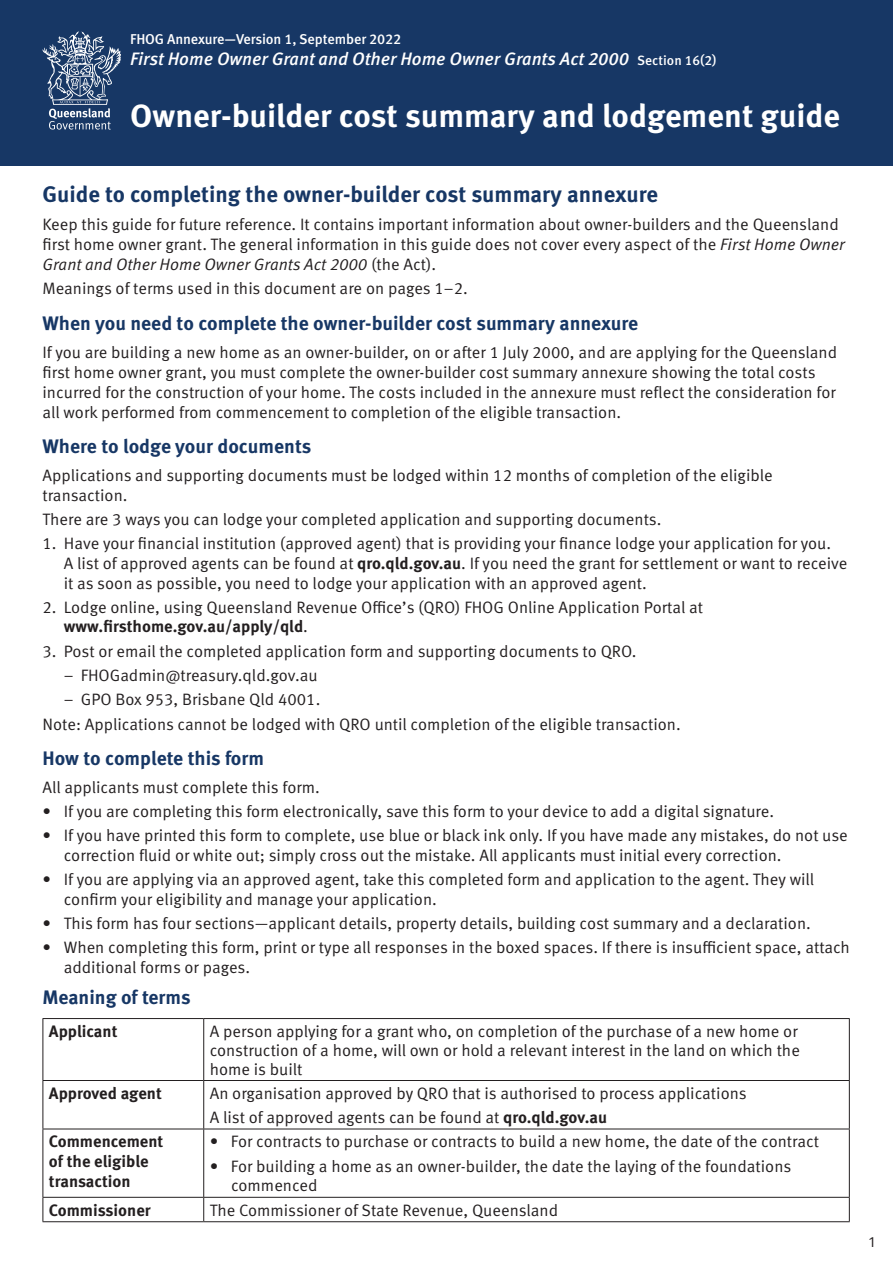
<style>
.page{position:relative;width:893px;height:1263px;background:#fff}
.page>*{position:absolute;margin:0;border:0;box-sizing:border-box;transform-origin:0 0}
.Main_Headings{font:700 32.25px "Meta Pro";color:#fff}
.Headings{font:700 22.5px "Meta Pro";color:#173765}
.Headings-2{font:700 19.5px "Meta Pro";color:#173765}
.Form_Text{font:700 19.5px "Meta Pro";color:#173765}
.Main_Headings-2{font:italic 500 18px "Meta Pro";color:#fff}
.Form_Text-2{font:16.5px/19.8px "Meta Pro";color:#231f20}
.Form_Text-3{font:700 16.5px/19.8px "Meta Pro";color:#231f20}
.t1{font:15px "Meta Pro";color:#231f20}
.Main_Headings-3{font:500 14.25px "Meta Pro";letter-spacing:-.01em;color:#fff}
.s1{font-style:normal;font-size:13.5px}
.s2{font-style:italic}
.s3{font-weight:700}
</style>
<div class="page">
<div style="left:0;top:0;width:893px;height:166px;background:#173765"></div>
<hr style="left:43px;top:1018px;width:161px;height:1px;background:#231f20">
<hr style="left:43px;top:1019px;width:1px;height:61px;background:#231f20">
<hr style="left:204px;top:1018px;width:646px;height:1px;background:#231f20">
<hr style="left:203px;top:1019px;width:1px;height:61px;background:#231f20">
<hr style="left:849px;top:1019px;width:1px;height:61px;background:#231f20">
<hr style="left:43px;top:1080px;width:161px;height:1px;background:#231f20">
<hr style="left:43px;top:1081px;width:1px;height:47px;background:#231f20">
<hr style="left:204px;top:1080px;width:646px;height:1px;background:#231f20">
<hr style="left:203px;top:1081px;width:1px;height:47px;background:#231f20">
<hr style="left:849px;top:1081px;width:1px;height:47px;background:#231f20">
<hr style="left:43px;top:1128px;width:161px;height:1px;background:#231f20">
<hr style="left:43px;top:1129px;width:1px;height:68px;background:#231f20">
<hr style="left:204px;top:1128px;width:646px;height:1px;background:#231f20">
<hr style="left:203px;top:1129px;width:1px;height:68px;background:#231f20">
<hr style="left:849px;top:1129px;width:1px;height:68px;background:#231f20">
<hr style="left:43px;top:1197px;width:161px;height:1px;background:#231f20">
<svg style="left:43px;top:1198px;width:1px;height:23px"></svg>
<hr style="left:204px;top:1197px;width:646px;height:1px;background:#231f20">
<svg style="left:203px;top:1198px;width:1px;height:23px"></svg>
<svg style="left:849px;top:1198px;width:1px;height:23px"></svg>
<hr style="left:43px;top:1221px;width:161px;height:1px;background:#231f20">
<hr style="left:204px;top:1221px;width:646px;height:1px;background:#231f20">
<svg style="left:43px;top:31px;width:78px;height:99px"></svg>
<p class="Main_Headings-3" style="left:130px;top:30px;width:273px">FHOG Annexure—Version 1, September 2022</p>
<p class="Main_Headings-2" style="left:130px;top:48px;width:588px">First Home Owner Grant and Other Home Owner Grants Act 2000 <span class="s1">Section 16(2)</span></p>
<p class="Main_Headings" style="left:130px;top:96px;width:711px">Owner-builder cost summary and lodgement guide</p>
<p class="Headings" style="left:43px;top:180px;width:617px">Guide to completing the owner-builder cost summary annexure</p>
<p class="Form_Text-2" style="left:43px;top:215px;width:804px">Keep this guide for future reference. It contains important information about owner-builders and the Queensland first home owner grant. The general information in this guide does not cover every aspect of the <span class="s2">First Home Owner<br>Grant and Other Home Owner Grants Act 2000</span> (the Act).</p>
<p class="Form_Text-2" style="left:43px;top:279px;width:427px">Meanings of terms used in this document are on pages 1–2.</p>
<p class="Headings-2" style="left:43px;top:311px;width:597px">When you need to complete the owner-builder cost summary annexure</p>
<p class="Form_Text-2" style="left:43px;top:343px;width:796px">If you are building a new home as an owner-builder, on or after 1 July 2000, and are applying for the Queensland first home owner grant, you must complete the owner-builder cost summary annexure showing the total costs incurred for the construction of your home. The costs included in the annexure must reflect the consideration for all work performed from commencement to completion of the eligible transaction.</p>
<p class="Headings-2" style="left:43px;top:434px;width:270px">Where to lodge your documents</p>
<p class="Form_Text-2" style="left:43px;top:466px;width:732px">Applications and supporting documents must be lodged within 12 months of completion of the eligible transaction.</p>
<p class="Form_Text-2" style="left:43px;top:510px;width:620px">There are 3 ways you can lodge your completed application and supporting documents.</p>
<p class="Form_Text-2" style="left:64px;top:534px;width:785px;text-indent:-21px">1. Have your financial institution (approved agent) that is providing your finance lodge your application for you.<br>A list of approved agents can be found at <span class="s3">qro.qld.gov.au</span>. If you need the grant for settlement or want to receive it as soon as possible, you need to lodge your application with an approved agent.</p>
<p class="Form_Text-2" style="left:64px;top:598px;width:641px;text-indent:-21px">2. Lodge online, using Queensland Revenue Office’s (QRO) FHOG Online Application Portal at <span class="s3">www.firsthome.gov.au/apply/qld</span>.</p>
<p class="Form_Text-2" style="left:43px;top:641px;width:595px">3. Post or email the completed application form and supporting documents to QRO.</p>
<p class="Form_Text-2" style="left:64px;top:665px;width:255px">– FHOGadmin@treasury.qld.gov.au</p>
<p class="Form_Text-2" style="left:64px;top:689px;width:258px">– GPO Box 953, Brisbane Qld 4001.</p>
<p class="Form_Text-2" style="left:43px;top:715px;width:640px">Note: Applications cannot be lodged with QRO until completion of the eligible transaction.</p>
<p class="Headings-2" style="left:43px;top:746px;width:223px">How to complete this form</p>
<p class="Form_Text-2" style="left:43px;top:778px;width:279px">All applicants must complete this form.</p>
<p class="Form_Text-2" style="left:43px;top:802px;width:733px">• If you are completing this form electronically, save this form to your device to add a digital signature.</p>
<p class="Form_Text-2" style="left:64px;top:826px;width:786px;text-indent:-21px">• If you have printed this form to complete, use blue or black ink only. If you have made any mistakes, do not use correction fluid or white out; simply cross out the mistake. All applicants must initial every correction.</p>
<p class="Form_Text-2" style="left:64px;top:870px;width:752px;text-indent:-21px">• If you are applying via an approved agent, take this completed form and application to the agent. They will confirm your eligibility and manage your application.</p>
<p class="Form_Text-2" style="left:43px;top:914px;width:770px">• This form has four sections—applicant details, property details, building cost summary and a declaration.</p>
<p class="Form_Text-2" style="left:64px;top:938px;width:788px;text-indent:-21px">• When completing this form, print or type all responses in the boxed spaces. If there is insufficient space, attach additional forms or pages.</p>
<p class="Form_Text" style="left:43px;top:984px;width:150px">Meaning of terms</p>
<p class="Form_Text-3" style="left:49px;top:1022px;width:70px">Applicant</p>
<p class="Form_Text-2" style="left:210px;top:1022px;width:592px;line-height:18.8px">A person applying for a grant who, on completion of the purchase of a new home or construction of a home, will own or hold a relevant interest in the land on which the home is built</p>
<p class="Form_Text-3" style="left:49px;top:1084px;width:114px">Approved agent</p>
<p class="Form_Text-2" style="left:210px;top:1084px;width:538px">An organisation approved by QRO that is authorised to process applications</p>
<p class="Form_Text-2" style="left:210px;top:1108px;width:399px">A list of approved agents can be found at <span class="s3">qro.qld.gov.au</span></p>
<p class="Form_Text-3" style="left:49px;top:1132px;width:116px">Commencement of the eligible transaction</p>
<p class="Form_Text-2" style="left:210px;top:1132px;width:611px">• For contracts to purchase or contracts to build a new home, the date of the contract</p>
<p class="Form_Text-2" style="left:231px;top:1156px;width:562px;text-indent:-21px">• For building a home as an owner-builder, the date the laying of the foundations commenced</p>
<p class="Form_Text-3" style="left:49px;top:1200px;width:103px">Commissioner</p>
<p class="Form_Text-2" style="left:210px;top:1200px;width:350px">The Commissioner of State Revenue, Queensland</p>
<p class="t1" style="left:869px;top:1233px;width:7px">1</p>
</div>
